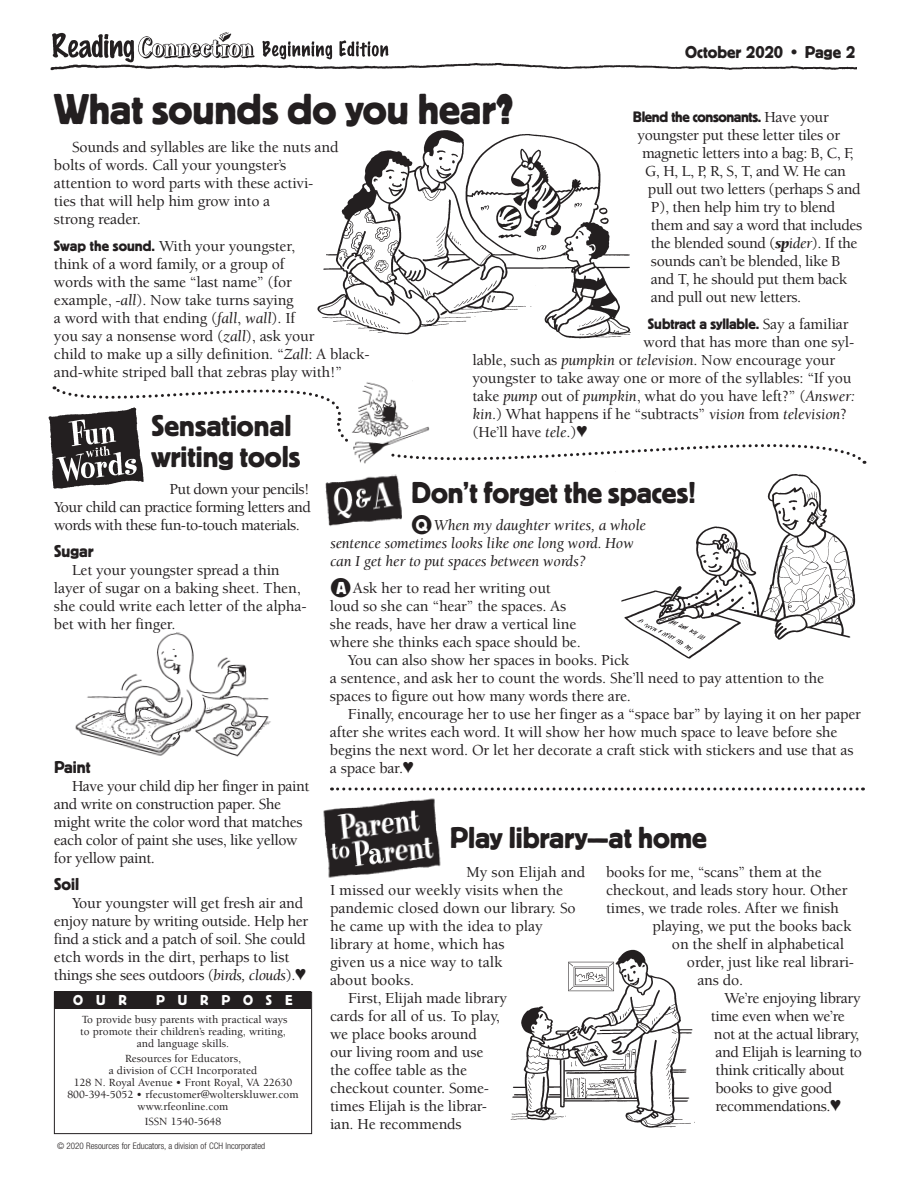
<style>
.page{position:relative;width:918px;height:1188px;background:#fff}
.page>*{position:absolute;margin:0;border:0;box-sizing:border-box;transform-origin:0 0}
.t1{font:45px "Platz";letter-spacing:-.005em;color:#231f20}
.t2{font:31.5px/31.5px "Platz";color:#231f20}
.t3{font:18px "Platz";color:#231f20}
.t4{font:500 15.75px/18px "Berkeley Std";letter-spacing:-.01em;color:#231f20}
.t5{font:italic 15.75px/18px "Berkeley Std";letter-spacing:-.01em;color:#231f20}
.t6{font:15.75px "Platz";letter-spacing:-.02em;color:#231f20}
.t7{font:15px "Platz";letter-spacing:.86em;color:#fff}
.t8{font:500 11.25px/12px "Berkeley Std";color:#231f20;text-align:center}
.t9{font:300 condensed 9px "Helvetica Neue";color:#231f20}
.s1{font-weight:700}
.s2{font-family:"Berkeley Std";font-weight:500}
.s3{font-weight:900;font-style:italic}
.s4{font-weight:400;font-style:italic}
.s5{font-family:"Platz";font-weight:400}
.s6{font-family:"Platz";font-style:normal;font-size:18px;color:#fff}
.s7{font-family:"Platz";font-weight:400;font-size:18px;color:#fff}
</style>
<div class="page">
<div style="left:54px;top:992px;width:258px;height:142px;border:1px solid #231f20"></div>
<div style="left:55px;top:992px;width:256px;height:17px;background:#231f20"></div>
<img style="left:50px;top:63px;width:807px;height:8px">
<img style="left:53px;top:33px;width:336px;height:30px">
<svg style="left:434px;top:444px;width:430px;height:20px"></svg>
<svg style="left:332px;top:788px;width:531px;height:2px"></svg>
<img style="left:48px;top:416px;width:4px;height:38px">
<svg style="left:52px;top:386px;width:296px;height:103px"></svg>
<img style="left:323px;top:474px;width:79px;height:53px">
<img style="left:323px;top:798px;width:118px;height:80px">
<img style="left:621px;top:474px;width:235px;height:185px">
<img style="left:510px;top:949px;width:185px;height:179px">
<img style="left:75px;top:632px;width:196px;height:125px">
<img style="left:317px;top:130px;width:314px;height:209px">
<img style="left:351px;top:382px;width:81px;height:82px">
<h1 class="t3" style="left:685px;top:42px;width:172px">October 2020 • Page 2</h1>
<h2 class="t1" style="left:54px;top:84px;width:461px">What sounds do you hear<span class="s1">?</span></h2>
<p class="t6" style="left:633px;top:108px;width:197px">Blend the consonants. <span class="s2">Have your</span></p>
<p class="t4" style="left:638px;top:127px;width:204px">youngster put these letter tiles or</p>
<p class="t4" style="left:642px;top:145px;width:213px">magnetic letters into a bag: B, C, F,</p>
<p class="t4" style="left:645px;top:163px;width:203px">G, H, L, P, R, S, T, and W. He can</p>
<p class="t4" style="left:648px;top:181px;width:214px">pull out two letters (perhaps S and</p>
<p class="t4" style="left:651px;top:199px;width:186px">P), then help him try to blend</p>
<p class="t4" style="left:651px;top:217px;width:213px">them and say a word that includes</p>
<p class="t4" style="left:651px;top:235px;width:208px">the blended sound (<span class="s3">sp</span><span class="s4">ider</span>). If the</p>
<p class="t4" style="left:651px;top:253px;width:191px">sounds can’t be blended, like B</p>
<p class="t4" style="left:651px;top:271px;width:198px">and T, he should put them back</p>
<p class="t4" style="left:651px;top:289px;width:152px">and pull out new letters.</p>
<p class="t6" style="left:648px;top:315px;width:202px">Subtract a syllable. <span class="s2">Say a familiar</span></p>
<p class="t4" style="left:643px;top:334px;width:212px">word that has more than one syl-</p>
<p class="t4" style="left:472px;top:352px;width:364px">lable, such as <span class="s4">pumpkin</span> or <span class="s4">television</span>. Now encourage your</p>
<p class="t4" style="left:472px;top:370px;width:381px">youngster to take away one or more of the syllables: “If you</p>
<p class="t4" style="left:472px;top:388px;width:384px">take <span class="s4">pump</span> out of <span class="s4">pumpkin</span>, what do you have left?” (<span class="s4">Answer:</span></p>
<p class="t4" style="left:472px;top:406px;width:376px"><span class="s4">kin</span>.) What happens if he “subtracts” <span class="s4">vision</span> from <span class="s4">television</span>?</p>
<p class="t4" style="left:472px;top:424px;width:116px">(He’ll have <span class="s4">tele</span>.)♥</p>
<p class="t4" style="left:54px;top:138px;width:286px;text-indent:18px">Sounds and syllables are like the nuts and bolts of words. Call your youngster’s attention to word parts with these activi&shy;ties that will help him grow into a<br>strong reader.</p>
<p class="t4" style="left:54px;top:237px;width:317px"><span class="s5">Swap the sound.</span> With your youngster,<br>think of a word family, or a group of<br>words with the same “last name” (for<br>example, -<span class="s4">all</span>). Now take turns saying<br>a word with that ending (<span class="s4">fall</span>, <span class="s4">wall</span>). If<br>you say a nonsense word (<span class="s4">zall</span>), ask your<br>child to make up a silly definition. “<span class="s4">Zall</span>: A black&shy;and-white striped ball that zebras play with!”</p>
<h2 class="t2" style="left:152px;top:409px;width:150px">Sensational writing tools</h2>
<p class="t4" style="left:54px;top:480px;width:258px;text-align:justify;text-indent:115px">Put down your pencils!<br>Your child can practice forming letters and words with these fun-to-touch materials.</p>
<p class="t3" style="left:54px;top:541px;width:41px">Sugar</p>
<p class="t4" style="left:54px;top:561px;width:254px;text-indent:18px">Let your youngster spread a thin layer of sugar on a baking sheet. Then, she could write each letter of the alpha&shy;bet with her finger.</p>
<h2 class="t2" style="left:411px;top:476px;width:287px">Don’t forget the spaces!</h2>
<p class="t5" style="left:330px;top:516px;width:317px;text-indent:81px">●<span class="s6">Q</span> When my daughter writes, a whole sentence sometimes looks like one long word. How can I get her to put spaces between words?</p>
<p class="t4" style="left:330px;top:579px;width:222px">●<span class="s7">A</span> Ask her to read her writing out</p>
<p class="t4" style="left:330px;top:597px;width:238px">loud so she can “hear” the spaces. As</p>
<p class="t4" style="left:330px;top:615px;width:248px">she reads, have her draw a vertical line</p>
<p class="t4" style="left:330px;top:633px;width:252px">where she thinks each space should be.</p>
<p class="t4" style="left:348px;top:651px;width:283px">You can also show her spaces in books. Pick</p>
<p class="t4" style="left:330px;top:669px;width:496px">a sentence, and ask her to count the words. She’ll need to pay attention to the</p>
<p class="t4" style="left:330px;top:687px;width:303px">spaces to figure out how many words there are.</p>
<p class="t4" style="left:348px;top:705px;width:515px">Finally, encourage her to use her finger as a “space bar” by laying it on her paper</p>
<p class="t4" style="left:330px;top:723px;width:509px">after she writes each word. It will show her how much space to leave before she</p>
<p class="t4" style="left:330px;top:741px;width:525px">begins the next word. Or let her decorate a craft stick with stickers and use that as</p>
<p class="t4" style="left:330px;top:759px;width:85px">a space bar.♥</p>
<p class="t3" style="left:54px;top:757px;width:38px">Paint</p>
<p class="t4" style="left:54px;top:777px;width:257px;text-indent:18px">Have your child dip her finger in paint and write on construction paper. She might write the color word that matches each color of paint she uses, like yellow for yellow paint.</p>
<p class="t3" style="left:54px;top:874px;width:27px">Soil</p>
<p class="t4" style="left:54px;top:894px;width:256px;text-indent:18px">Your youngster will get fresh air and enjoy nature by writing outside. Help her find a stick and a patch of soil. She could etch words in the dirt, perhaps to list things she sees outdoors (<span class="s4">birds, clouds</span>).♥</p>
<h2 class="t2" style="left:450px;top:821px;width:258px">Play library—at home</h2>
<p class="t4" style="left:606px;top:864px;width:217px">books for me, “scans” them at the</p>
<p class="t4" style="left:606px;top:882px;width:243px">checkout, and leads story hour. Other</p>
<p class="t4" style="left:606px;top:900px;width:234px">times, we trade roles. After we finish</p>
<p class="t4" style="left:652px;top:918px;width:201px">playing, we put the books back</p>
<p class="t4" style="left:672px;top:936px;width:174px">on the shelf in alphabetical</p>
<p class="t4" style="left:687px;top:954px;width:169px">order, just like real librari-</p>
<p class="t4" style="left:697px;top:972px;width:47px">ans do.</p>
<p class="t4" style="left:724px;top:990px;width:138px">We’re enjoying library</p>
<p class="t4" style="left:711px;top:1008px;width:135px">time even when we’re</p>
<p class="t4" style="left:714px;top:1026px;width:147px">not at the actual library,</p>
<p class="t4" style="left:715px;top:1044px;width:148px">and Elijah is learning to</p>
<p class="t4" style="left:715px;top:1062px;width:131px">think critically about</p>
<p class="t4" style="left:715px;top:1080px;width:118px">books to give good</p>
<p class="t4" style="left:715px;top:1098px;width:127px">recommendations.♥</p>
<p class="t4" style="left:467px;top:864px;width:120px">My son Elijah and</p>
<p class="t4" style="left:330px;top:882px;width:235px">I missed our weekly visits when the</p>
<p class="t4" style="left:330px;top:900px;width:247px">pandemic closed down our library. So</p>
<p class="t4" style="left:330px;top:918px;width:214px">he came up with the idea to play</p>
<p class="t4" style="left:330px;top:936px;width:176px">library at home, which has</p>
<p class="t4" style="left:330px;top:954px;width:174px">given us a nice way to talk</p>
<p class="t4" style="left:330px;top:972px;width:86px">about books.</p>
<p class="t4" style="left:348px;top:990px;width:161px">First, Elijah made library</p>
<p class="t4" style="left:330px;top:1008px;width:171px">cards for all of us. To play,</p>
<p class="t4" style="left:330px;top:1026px;width:149px">we place books around</p>
<p class="t4" style="left:330px;top:1044px;width:155px">our living room and use</p>
<p class="t4" style="left:330px;top:1062px;width:139px">the coffee table as the</p>
<p class="t4" style="left:330px;top:1080px;width:161px">checkout counter. Some-</p>
<p class="t4" style="left:330px;top:1098px;width:158px">times Elijah is the librar-</p>
<p class="t4" style="left:330px;top:1116px;width:133px">ian. He recommends</p>
<p class="t7" style="left:73px;top:992px;width:55px">OUR</p>
<p class="t7" style="left:156px;top:992px;width:138px">PURPOSE</p>
<p class="t8" style="left:80px;top:1014px;width:209px">To provide busy parents with practical ways to promote their children’s reading, writing, and language skills.</p>
<p class="t8" style="left:67px;top:1053px;width:233px">Resources for Educators,<br>a division of CCH Incorporated<br>128 N. Royal Avenue • Front Royal, VA 22630<br>800-394-5052 • rfecustomer@wolterskluwer.com www.rfeonline.com</p>
<p class="t8" style="left:145px;top:1116px;width:78px">ISSN 1540-5648</p>
<p class="t9" style="left:57px;top:1141px;width:210px">© 2020 Resources for Educators, a division of CCH Incorporated</p>
</div>
